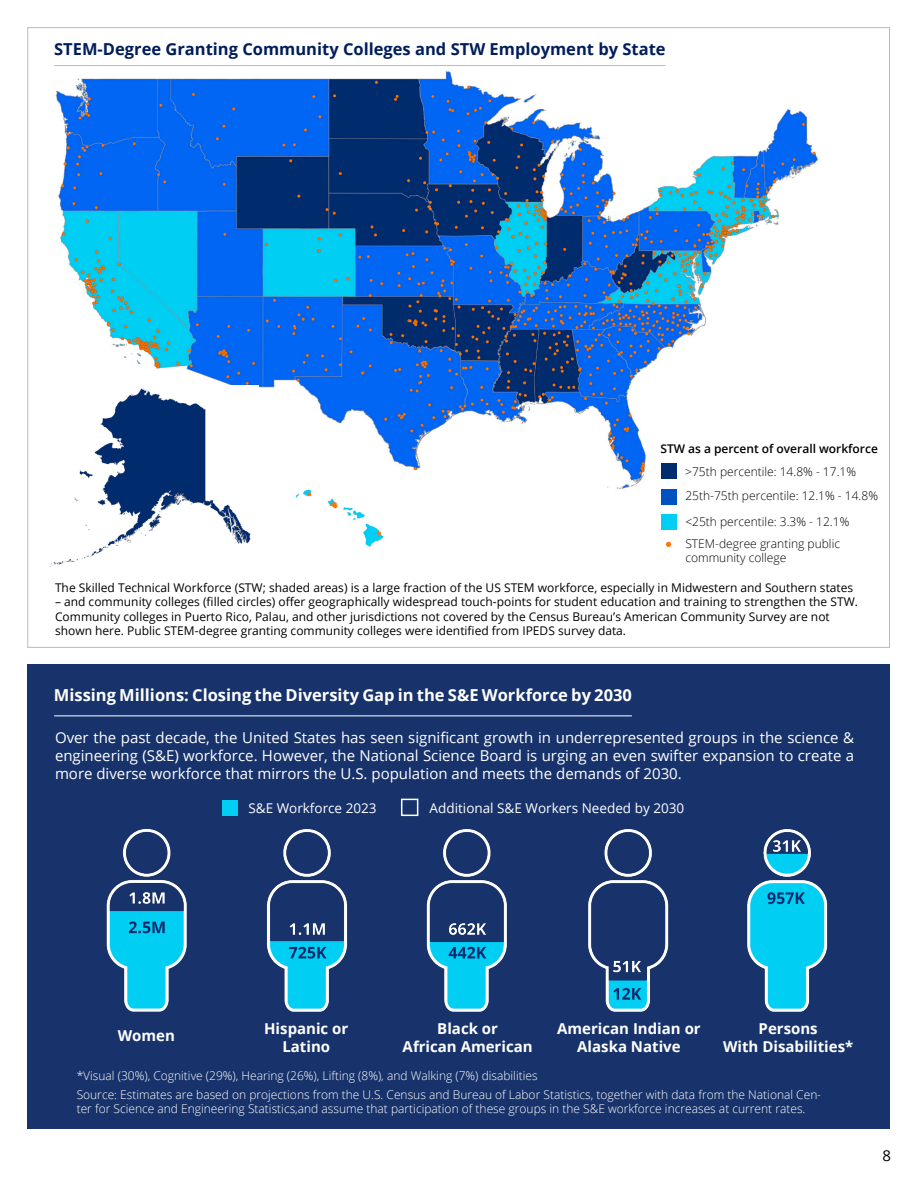
<style>
.page{position:relative;width:918px;height:1188px;background:#fff}
.page>*{position:absolute;margin:0;border:0;box-sizing:border-box;transform-origin:0 0}
.OPEN_SANS_PARAGRAPH{font:700 16.5px "Open Sans";color:#fff}
.t1{font:700 16.5px "Open Sans";color:#001d5b}
.OPEN_SANS_PARAGRAPH-2{font:15px/18px "Open Sans";color:#fff;text-align:justify}
.OPEN_SANS_PARAGRAPH-3{font:700 15px/18px "Open Sans";color:#fff;text-align:center}
.OPEN_SANS_PARAGRAPH-4{font:15px "Open Sans";color:#000}
.OPEN_SANS_PARAGRAPH-5{font:13.5px "Open Sans";color:#fff}
.OPEN_SANS_PARAGRAPH-6{font:12px/14.4px "Open Sans";color:#000}
.OPEN_SANS_PARAGRAPH-7{font:300 12px/14.4px "Open Sans";color:#fff}
.t2{font:300 12px/14.4px "Open Sans";color:#000}
.t3{font:600 12px "Open Sans";color:#000}
</style>
<div class="page">
<img style="left:55px;top:72px;width:763px;height:417px">
<div style="left:27px;top:664px;width:863px;height:465px;background:#18336b"></div>
<div style="left:661px;top:463px;width:16px;height:16px;background:#002c6f"></div>
<svg style="left:666px;top:542px;width:5px;height:5px"></svg>
<div style="left:661px;top:489px;width:16px;height:16px;background:#0052c3"></div>
<div style="left:661px;top:514px;width:16px;height:16px;background:#00cef3"></div>
<div style="left:222px;top:800px;width:16px;height:16px;background:#00cef3"></div>
<div style="left:401px;top:799px;width:17px;height:17px;border:2px solid #fff"></div>
<img style="left:264px;top:478px;width:185px;height:69px">
<img style="left:50px;top:385px;width:209px;height:182px">
<hr style="left:54px;top:65px;width:612px;height:1px;background:#64779c">
<hr style="left:54px;top:716px;width:578px;height:1px;background:#fff">
<img style="left:106px;top:828px;width:722px;height:184px">
<p class="t1" style="left:54px;top:37px;width:613px">STEM-Degree Granting Community Colleges and STW Employment by State</p>
<p class="t3" style="left:660px;top:440px;width:219px">STW as a percent of overall workforce</p>
<p class="t2" style="left:685px;top:488px;width:194px">25th-75th percentile: 12.1% - 14.8%</p>
<p class="t2" style="left:685px;top:514px;width:165px">&lt;25th percentile: 3.3% - 12.1%</p>
<p class="t2" style="left:685px;top:536px;width:156px">STEM-degree granting public community college</p>
<p class="t2" style="left:685px;top:464px;width:172px">&gt;75th percentile: 14.8% - 17.1%</p>
<p class="OPEN_SANS_PARAGRAPH-6" style="left:55px;top:580px;width:800px">The Skilled Technical Workforce (STW; shaded areas) is a large fraction of the US STEM workforce, especially in Midwestern and Southern states</p>
<p class="OPEN_SANS_PARAGRAPH-6" style="left:55px;top:594px;width:804px">– and community colleges (filled circles) offer geographically widespread touch-points for student education and training to strengthen the STW.<br>Community colleges in Puerto Rico, Palau, and other jurisdictions not covered by the Census Bureau’s American Community Survey are not shown here. Public STEM-degree granting community colleges were identified from IPEDS survey data.</p>
<p class="OPEN_SANS_PARAGRAPH" style="left:54px;top:683px;width:580px">Missing Millions: Closing the Diversity Gap in the S&amp;E Workforce by 2030</p>
<p class="OPEN_SANS_PARAGRAPH-2" style="left:55px;top:728px;width:801px">Over the past decade, the United States has seen significant growth in underrepresented groups in the science &amp; engineering (S&amp;E) workforce. However, the National Science Board is urging an even swifter expansion to create a more diverse workforce that mirrors the U.S. population and meets the demands of 2030.</p>
<p class="OPEN_SANS_PARAGRAPH-5" style="left:248px;top:798px;width:130px">S&amp;E Workforce 2023</p>
<p class="OPEN_SANS_PARAGRAPH-5" style="left:430px;top:798px;width:256px">Additional S&amp;E Workers Needed by 2030</p>
<p class="OPEN_SANS_PARAGRAPH-3" style="left:118px;top:1026px;width:59px">Women</p>
<p class="OPEN_SANS_PARAGRAPH-3" style="left:264px;top:1019px;width:86px">Hispanic or<br>Latino</p>
<p class="OPEN_SANS_PARAGRAPH-3" style="left:437px;top:1019px;width:62px">Black or</p>
<p class="OPEN_SANS_PARAGRAPH-3" style="left:403px;top:1037px;width:132px">African American</p>
<p class="OPEN_SANS_PARAGRAPH-7" style="left:77px;top:1068px;width:462px">*Visual (30%), Cognitive (29%), Hearing (26%), Lifting (8%), and Walking (7%) disabilities</p>
<p class="OPEN_SANS_PARAGRAPH-3" style="left:557px;top:1019px;width:145px">American Indian or<br>Alaska Native</p>
<p class="OPEN_SANS_PARAGRAPH-3" style="left:759px;top:1019px;width:61px">Persons</p>
<p class="OPEN_SANS_PARAGRAPH-3" style="left:723px;top:1037px;width:132px">With Disabilities*</p>
<p class="OPEN_SANS_PARAGRAPH-7" style="left:77px;top:1087px;width:746px">Source: Estimates are based on projections from the U.S. Census and Bureau of Labor Statistics, together with data from the National Cen&shy;ter for Science and Engineering Statistics,and assume that participation of these groups in the S&amp;E workforce increases at current rates.</p>
<p class="OPEN_SANS_PARAGRAPH-4" style="left:882px;top:1145px;width:10px">8</p>
</div>
